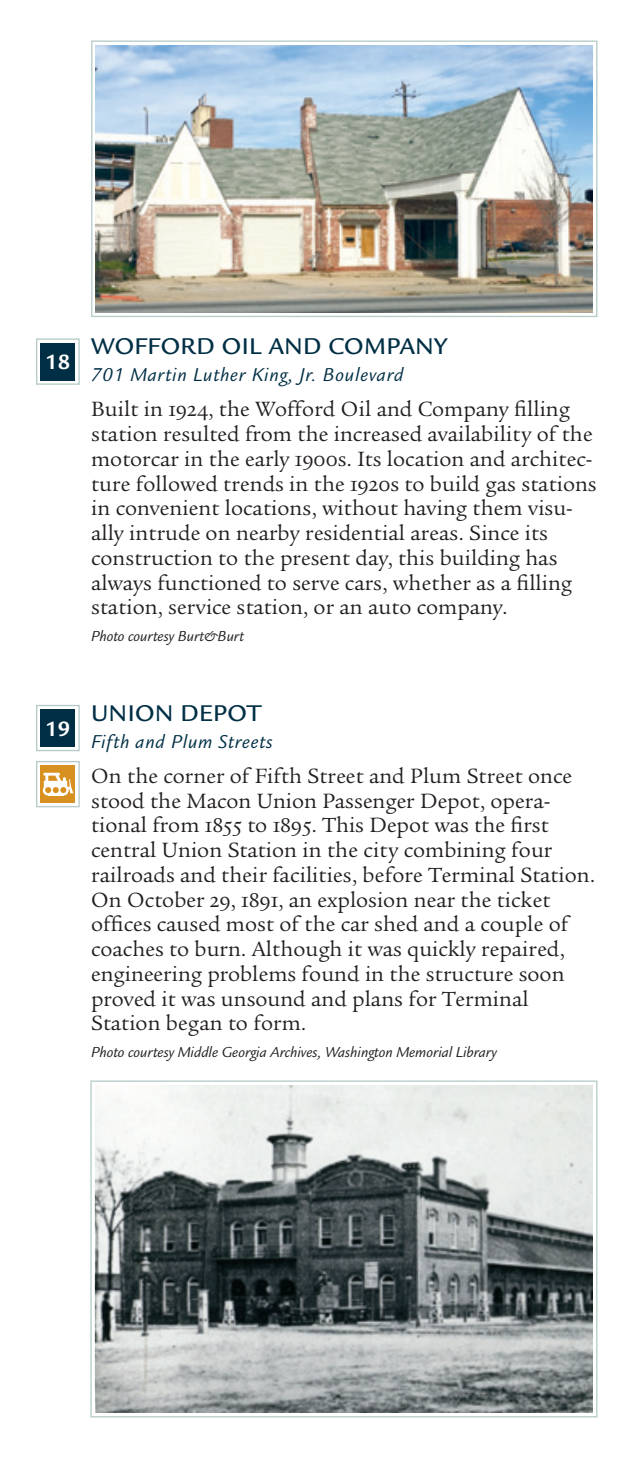
<style>
.page{position:relative;width:638px;height:1458px;background:#fff}
.page>*{position:absolute;margin:0;border:0;box-sizing:border-box;transform-origin:0 0}
.t1{font:500 24.75px "Legacy Sans ITC Pro";letter-spacing:.02em;color:#002f45}
.t2{font:700 22.5px "Legacy Sans ITC Pro";color:#fff}
.t3{font:21.38px/24.8px "Legacy Serif";color:#231f20}
.t4{font:italic 20.25px "Legacy Sans ITC Pro";letter-spacing:.04em;color:#002f45}
.t5{font:italic 15.75px "Legacy Sans ITC Pro";color:#231f20}
.s1{font-family:"Legacy Serif SC"}
</style>
<div class="page">
<svg style="left:36px;top:338px;width:44px;height:47px"></svg>
<svg style="left:36px;top:704px;width:44px;height:48px"></svg>
<svg style="left:36px;top:761px;width:44px;height:47px"></svg>
<img style="left:91px;top:40px;width:507px;height:277px">
<svg style="left:90px;top:1080px;width:508px;height:338px;background:#989e9e"></svg>
<p class="t2" style="left:45px;top:349px;width:26px">18</p>
<p class="t1" style="left:91px;top:332px;width:357px">WOFFORD OIL AND COMPANY</p>
<p class="t4" style="left:91px;top:364px;width:314px">701 Martin Luther King, Jr. Boulevard</p>
<p class="t3" style="left:91px;top:397px;width:507px">Built in <span class="s1">1924</span>, the Wofford Oil and Company filling station resulted from the increased availability of the motorcar in the early <span class="s1">1900</span>s. Its location and architec&shy;ture followed trends in the <span class="s1">1920</span>s to build gas stations in convenient locations, without having them visu&shy;ally intrude on nearby residential areas. Since its construction to the present day, this building has always functioned to serve cars, whether as a filling station, service station, or an auto company.</p>
<p class="t5" style="left:91px;top:627px;width:154px">Photo courtesy Burt&amp;Burt</p>
<p class="t2" style="left:45px;top:715px;width:26px">19</p>
<p class="t1" style="left:91px;top:699px;width:105px">UNION DEP</p>
<p class="t1" style="left:228px;top:699px;width:35px">OT</p>
<p class="t4" style="left:91px;top:730px;width:183px">Fifth and Plum Streets</p>
<p class="t3" style="left:91px;top:764px;width:505px">On the corner of Fifth Street and Plum Street once stood the Macon Union Passenger Depot, opera&shy;tional from <span class="s1">1855</span> to <span class="s1">1895</span>. This Depot was the first central Union Station in the city combining four railroads and their facilities, before Terminal Station.<br>On October <span class="s1">29, 1891</span>, an explosion near the ticket offices caused most of the car shed and a couple of coaches to burn. Although it was quickly repaired, engineering problems found in the structure soon proved it was unsound and plans for Terminal Station began to form.</p>
<p class="t5" style="left:91px;top:1043px;width:407px">Photo courtesy Middle Georgia Archives, Washington Memorial Library</p>
</div>
